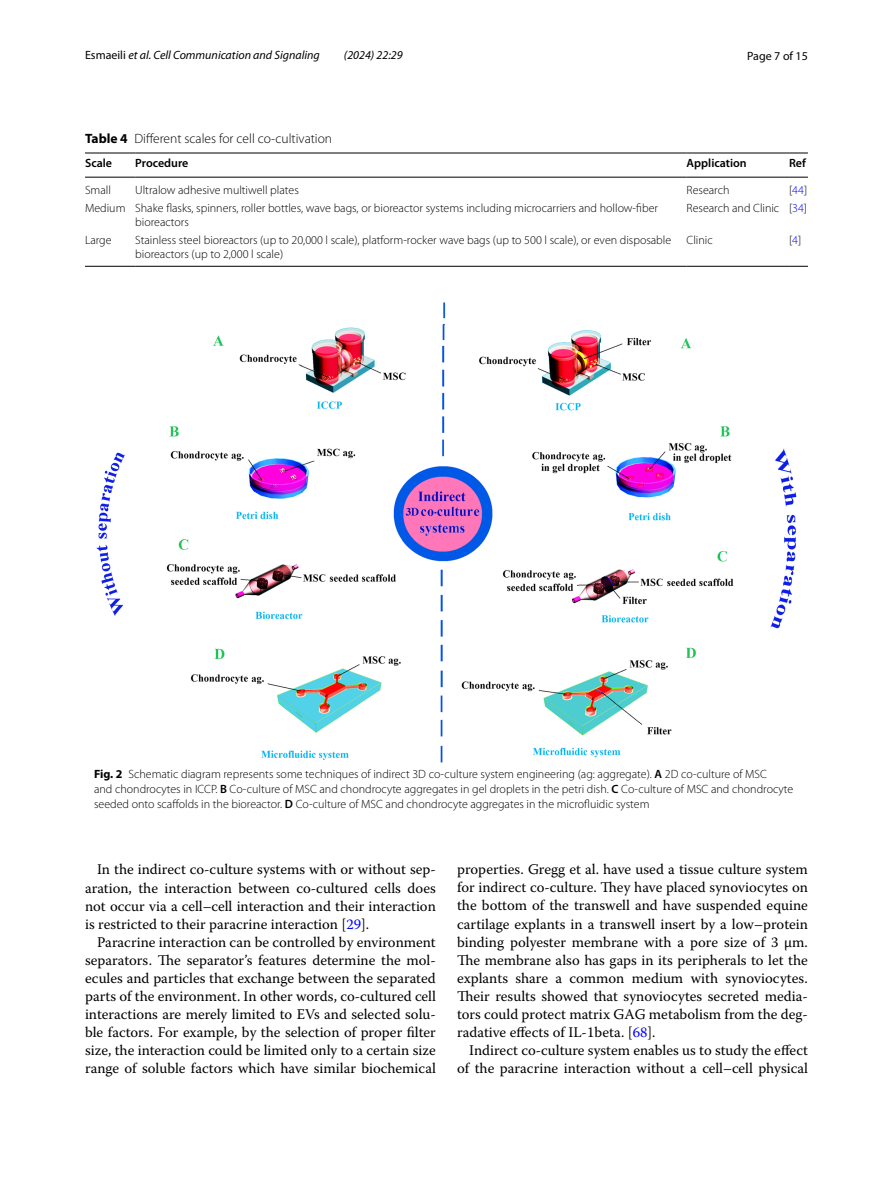
<style>
.page{position:relative;width:893px;height:1187px;background:#fff}
.page>*{position:absolute;margin:0;border:0;box-sizing:border-box;transform-origin:0 0}
.t1{font:14.7px/18px "Warnock Pro";color:#000;text-align:justify}
.t2{font:300 13.5px "Myriad Pro";color:#000}
.t3{font:300 12px/13.5px "Myriad Pro";color:#000}
.t4{font:italic 12px "Myriad Pro";color:#000}
.t5{font:600 12px "Myriad Pro";color:#000}
.t6{font:12px "Myriad Pro";color:#000}
.s1{font-style:normal}
.s2{font-weight:700}
.s3{color:#00f}
.s4{font-weight:600}
</style>
<div class="page">
<hr style="left:85px;top:153px;width:50px;height:1px;background:#000">
<hr style="left:85px;top:177px;width:50px;height:1px;background:#000">
<hr style="left:135px;top:153px;width:552px;height:1px;background:#000">
<hr style="left:135px;top:177px;width:552px;height:1px;background:#000">
<hr style="left:687px;top:153px;width:102px;height:1px;background:#000">
<hr style="left:687px;top:177px;width:102px;height:1px;background:#000">
<svg style="left:789px;top:153px;width:19px;height:1px"></svg>
<svg style="left:789px;top:177px;width:19px;height:1px"></svg>
<hr style="left:85px;top:266px;width:50px;height:1px;background:#000">
<hr style="left:135px;top:266px;width:552px;height:1px;background:#000">
<hr style="left:687px;top:266px;width:102px;height:1px;background:#000">
<svg style="left:789px;top:266px;width:19px;height:1px"></svg>
<img style="left:96px;top:302px;width:701px;height:460px">
<p class="t4" style="left:85px;top:48px;width:236px"><span class="s1">Esmaeili</span> et al. Cell Communication and Signaling</p>
<p class="t4" style="left:344px;top:48px;width:60px">(2024) 22:29</p>
<p class="t6" style="left:747px;top:48px;width:62px">Page 7 of 15</p>
<p class="t2" style="left:85px;top:131px;width:249px"><span class="s2">Table 4</span> Different scales for cell co-cultivation</p>
<p class="t5" style="left:85px;top:156px;width:29px">Scale</p>
<p class="t5" style="left:135px;top:156px;width:55px">Procedure</p>
<p class="t5" style="left:687px;top:156px;width:62px">Application</p>
<p class="t5" style="left:789px;top:156px;width:18px">Ref</p>
<p class="t3" style="left:85px;top:184px;width:27px">Small</p>
<p class="t3" style="left:135px;top:184px;width:165px">Ultralow adhesive multiwell plates</p>
<p class="t3" style="left:687px;top:184px;width:44px">Research</p>
<p class="t3" style="left:789px;top:184px;width:20px">[<span class="s3">44</span>]</p>
<p class="t3" style="left:135px;top:202px;width:524px;text-indent:-50px">Medium Shake flasks, spinners, roller bottles, wave bags, or bioreactor systems including microcarriers and hollow-fiber bioreactors</p>
<p class="t3" style="left:687px;top:202px;width:122px">Research and Clinic [<span class="s3">34</span>]</p>
<p class="t3" style="left:85px;top:234px;width:28px">Large</p>
<p class="t3" style="left:135px;top:234px;width:538px">Stainless steel bioreactors (up to 20,000 l scale), platform-rocker wave bags (up to 500 l scale), or even disposable bioreactors (up to 2,000 l scale)</p>
<p class="t3" style="left:687px;top:234px;width:28px">Clinic</p>
<p class="t3" style="left:789px;top:234px;width:14px">[<span class="s3">4</span>]</p>
<p class="t3" style="left:94px;top:766px;width:701px;line-height:15px"><span class="s2">Fig. 2</span> Schematic diagram represents some techniques of indirect 3D co-culture system engineering (ag: aggregate). <span class="s4">A</span> 2D co-culture of MSC<br>and chondrocytes in ICCP. <span class="s4">B</span> Co-culture of MSC and chondrocyte aggregates in gel droplets in the petri dish. <span class="s4">C</span> Co-culture of MSC and chondrocyte seeded onto scaffolds in the bioreactor. <span class="s4">D</span> Co-culture of MSC and chondrocyte aggregates in the microfluidic system</p>
<p class="t1" style="left:85px;top:860px;width:352px;text-indent:12px">In the indirect co-culture systems with or without sep&shy;aration, the interaction between co-cultured cells does not occur via a cell–cell interaction and their interaction is restricted to their paracrine interaction [<span class="s3">29</span>].</p>
<p class="t1" style="left:85px;top:932px;width:352px;text-indent:12px">Paracrine interaction can be controlled by environment separators. The separator’s features determine the mol&shy;ecules and particles that exchange between the separated parts of the environment. In other words, co-cultured cell interactions are merely limited to EVs and selected solu&shy;ble factors. For example, by the selection of proper filter size, the interaction could be limited only to a certain size range of soluble factors which have similar biochemical</p>
<p class="t1" style="left:457px;top:860px;width:352px">properties. Gregg et al. have used a tissue culture system for indirect co-culture. They have placed synoviocytes on the bottom of the transwell and have suspended equine cartilage explants in a transwell insert by a low–protein binding polyester membrane with a pore size of 3 μm.<br>The membrane also has gaps in its peripherals to let the explants share a common medium with synoviocytes.<br>Their results showed that synoviocytes secreted media&shy;tors could protect matrix GAG metabolism from the deg&shy;radative effects of IL-1beta. [<span class="s3">68</span>].</p>
<p class="t1" style="left:457px;top:1040px;width:352px;text-align:right">Indirect co-culture system enables us to study the effect of the paracrine interaction without a cell–cell physical</p>
</div>
